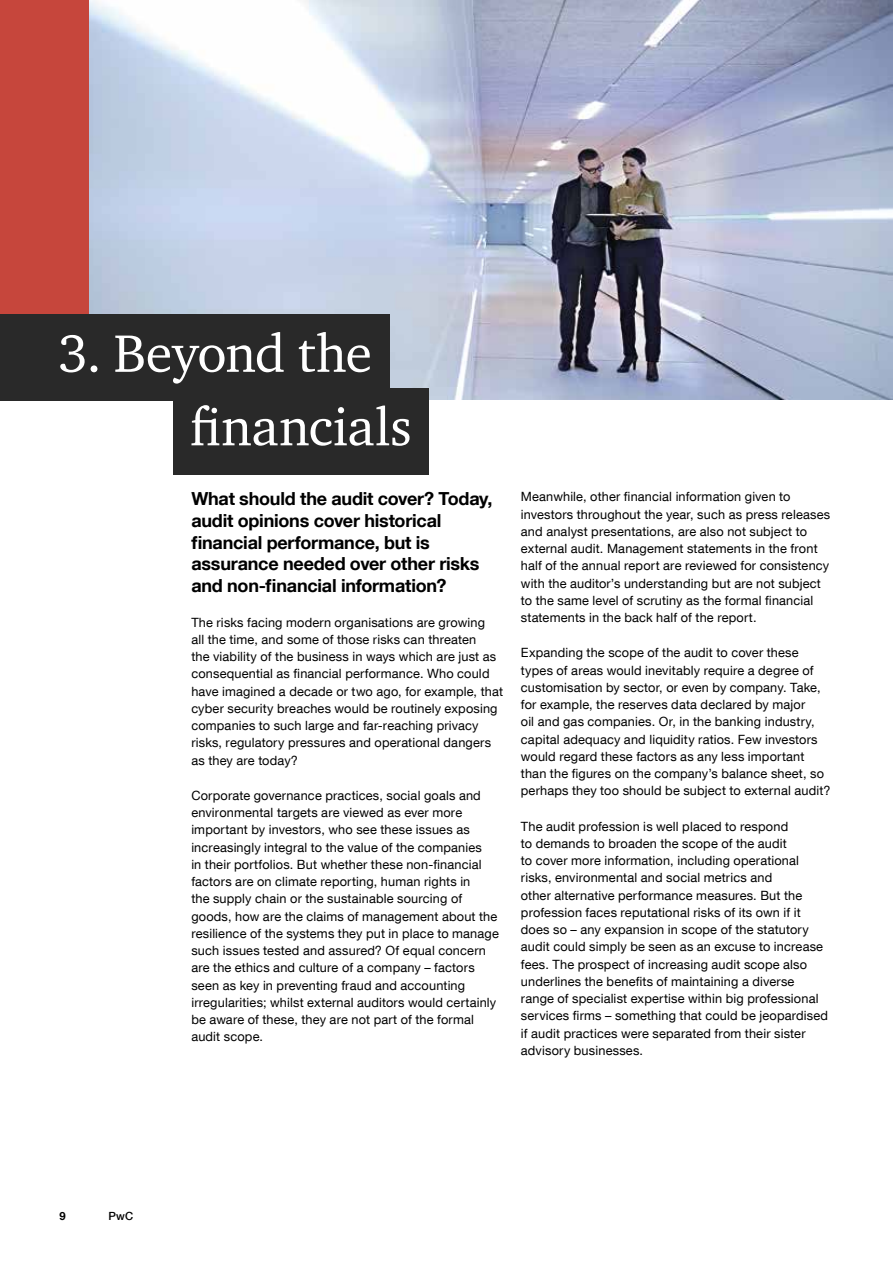
<style>
.page{position:relative;width:893px;height:1263px;background:#fff}
.page>*{position:absolute;margin:0;border:0;box-sizing:border-box;transform-origin:0 0}
.t1{font:54px/73.5px "ITC Charter Com";letter-spacing:-.01em;color:#fff}
.t2{font:700 18px/21.8px "Helvetica Neue LT Com";letter-spacing:-.01em;color:#000}
.t3{font:12.75px/17.2px "Helvetica Neue LT Com";letter-spacing:.015em;color:#000}
.t4{font:500 11.25px "Helvetica Neue LT Com";color:#000}
.t5{font:700 11.25px "Helvetica Neue LT Com";color:#000}
</style>
<div class="page">
<img style="left:88px;top:0;width:805px;height:400px">
<div style="left:0;top:0;width:88px;height:321px;background:#c6463c"></div>
<div style="left:0;top:315px;width:389px;height:86px;background:#292929"></div>
<div style="left:173px;top:388px;width:256px;height:86px;background:#292929"></div>
<h1 class="t1" style="left:190px;top:316px;width:223px;text-indent:-132px">3. Beyond the financials</h1>
<h2 class="t2" style="left:191px;top:487px;width:303px">What should the audit cover? Today, audit opinions cover historical financial performance, but is assurance needed over other risks and non-financial information?</h2>
<p class="t3" style="left:191px;top:613px;width:313px">The risks facing modern organisations are growing<br>all the time, and some of those risks can threaten<br>the viability of the business in ways which are just as consequential as financial performance. Who could have imagined a decade or two ago, for example, that cyber security breaches would be routinely exposing companies to such large and far-reaching privacy risks, regulatory pressures and operational dangers as they are today?</p>
<p class="t3" style="left:191px;top:786px;width:309px">Corporate governance practices, social goals and environmental targets are viewed as ever more important by investors, who see these issues as increasingly integral to the value of the companies<br>in their portfolios. But whether these non-financial factors are on climate reporting, human rights in<br>the supply chain or the sustainable sourcing of goods, how are the claims of management about the resilience of the systems they put in place to manage such issues tested and assured? Of equal concern are the ethics and culture of a company – factors seen as key in preventing fraud and accounting irregularities; whilst external auditors would certainly be aware of these, they are not part of the formal audit scope.</p>
<p class="t3" style="left:521px;top:488px;width:311px">Meanwhile, other financial information given to investors throughout the year, such as press releases and analyst presentations, are also not subject to external audit. Management statements in the front half of the annual report are reviewed for consistency with the auditor’s understanding but are not subject to the same level of scrutiny as the formal financial statements in the back half of the report.</p>
<p class="t3" style="left:521px;top:644px;width:311px">Expanding the scope of the audit to cover these types of areas would inevitably require a degree of customisation by sector, or even by company. Take, for example, the reserves data declared by major<br>oil and gas companies. Or, in the banking industry, capital adequacy and liquidity ratios. Few investors would regard these factors as any less important than the figures on the company’s balance sheet, so perhaps they too should be subject to external audit?</p>
<p class="t3" style="left:521px;top:817px;width:309px">The audit profession is well placed to respond<br>to demands to broaden the scope of the audit<br>to cover more information, including operational risks, environmental and social metrics and<br>other alternative performance measures. But the profession faces reputational risks of its own if it does so – any expansion in scope of the statutory audit could simply be seen as an excuse to increase fees. The prospect of increasing audit scope also underlines the benefits of maintaining a diverse range of specialist expertise within big professional services firms – something that could be jeopardised if audit practices were separated from their sister advisory businesses.</p>
<p class="t5" style="left:60px;top:1209px;width:8px">9</p>
<p class="t4" style="left:108px;top:1209px;width:26px">PwC</p>
</div>
